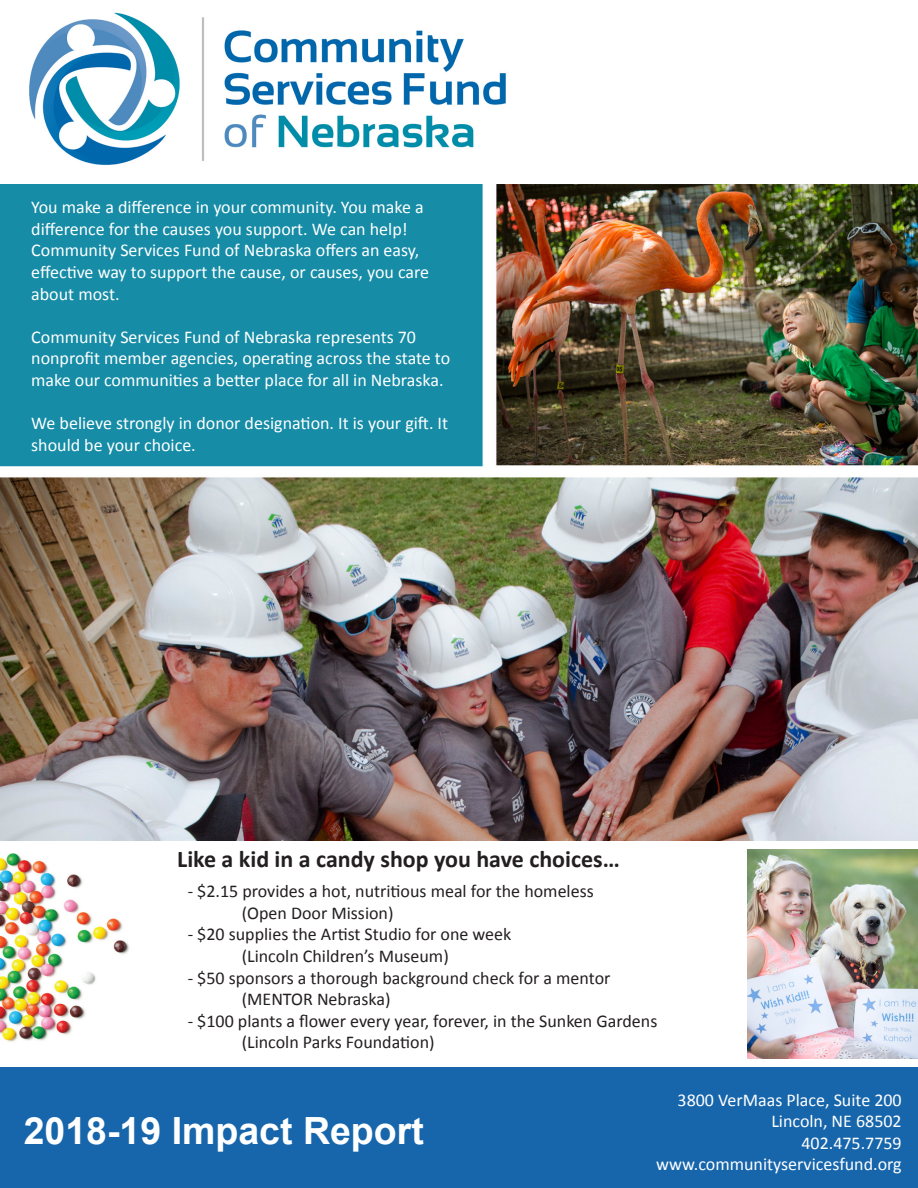
<style>
.page{position:relative;width:918px;height:1188px;background:#fff}
.page>*{position:absolute;margin:0;border:0;box-sizing:border-box;transform-origin:0 0}
.t1{font:700 37.5px "Arial";color:#fff}
.t2{font:700 24px "Calibri";color:#231f20}
.t3{font:18px "Calibri";color:#fff}
.t4{font:18px "Calibri";color:#231f20}
</style>
<div class="page">
<div style="left:0;top:1067px;width:918px;height:121px;background:#1766ac"></div>
<img style="left:748px;top:849px;width:170px;height:209px">
<img style="left:0;top:184px;width:918px;height:656px">
<img style="left:29px;top:12px;width:477px;height:153px">
<img style="left:0;top:853px;width:129px;height:189px">
<p class="t3" style="left:31px;top:196px;width:394px">You make a difference in your community. You make a</p>
<p class="t3" style="left:31px;top:217px;width:378px">difference for the causes you support. We can help!</p>
<p class="t3" style="left:31px;top:239px;width:390px">Community Services Fund of Nebraska offers an easy,</p>
<p class="t3" style="left:31px;top:261px;width:399px">effective way to support the cause, or causes, you care</p>
<p class="t3" style="left:31px;top:282px;width:90px">about most.</p>
<p class="t3" style="left:31px;top:325px;width:386px">Community Services Fund of Nebraska represents 70</p>
<p class="t3" style="left:31px;top:347px;width:421px">nonprofit member agencies, operating across the state to</p>
<p class="t3" style="left:31px;top:369px;width:414px">make our communities a better place for all in Nebraska.</p>
<p class="t3" style="left:31px;top:412px;width:418px">We believe strongly in donor designation. It is your gift. It</p>
<p class="t3" style="left:31px;top:433px;width:166px">should be your choice.</p>
<p class="t2" style="left:177px;top:844px;width:444px">Like a kid in a candy shop you have choices…</p>
<p class="t4" style="left:188px;top:880px;width:408px">- $2.15 provides a hot, nutritious meal for the homeless</p>
<p class="t4" style="left:242px;top:901px;width:153px">(Open Door Mission)</p>
<p class="t4" style="left:188px;top:923px;width:325px">- $20 supplies the Artist Studio for one week</p>
<p class="t4" style="left:242px;top:945px;width:209px">(Lincoln Children’s Museum)</p>
<p class="t4" style="left:188px;top:966px;width:424px">- $50 sponsors a thorough background check for a mentor</p>
<p class="t4" style="left:242px;top:988px;width:150px">(MENTOR Nebraska)</p>
<p class="t4" style="left:188px;top:1009px;width:471px">- $100 plants a flower every year, forever, in the Sunken Gardens</p>
<p class="t4" style="left:242px;top:1031px;width:194px">(Lincoln Parks Foundation)</p>
<p class="t1" style="left:24px;top:1106px;width:402px">2018-19 Impact Report</p>
<p class="t3" style="left:678px;top:1088px;width:226px">3800 VerMaas Place, Suite 200</p>
<p class="t3" style="left:771px;top:1110px;width:132px">Lincoln, NE 68502</p>
<p class="t3" style="left:801px;top:1131px;width:102px">402.475.7759</p>
<p class="t3" style="left:656px;top:1153px;width:247px">www.communityservicesfund.org</p>
</div>
